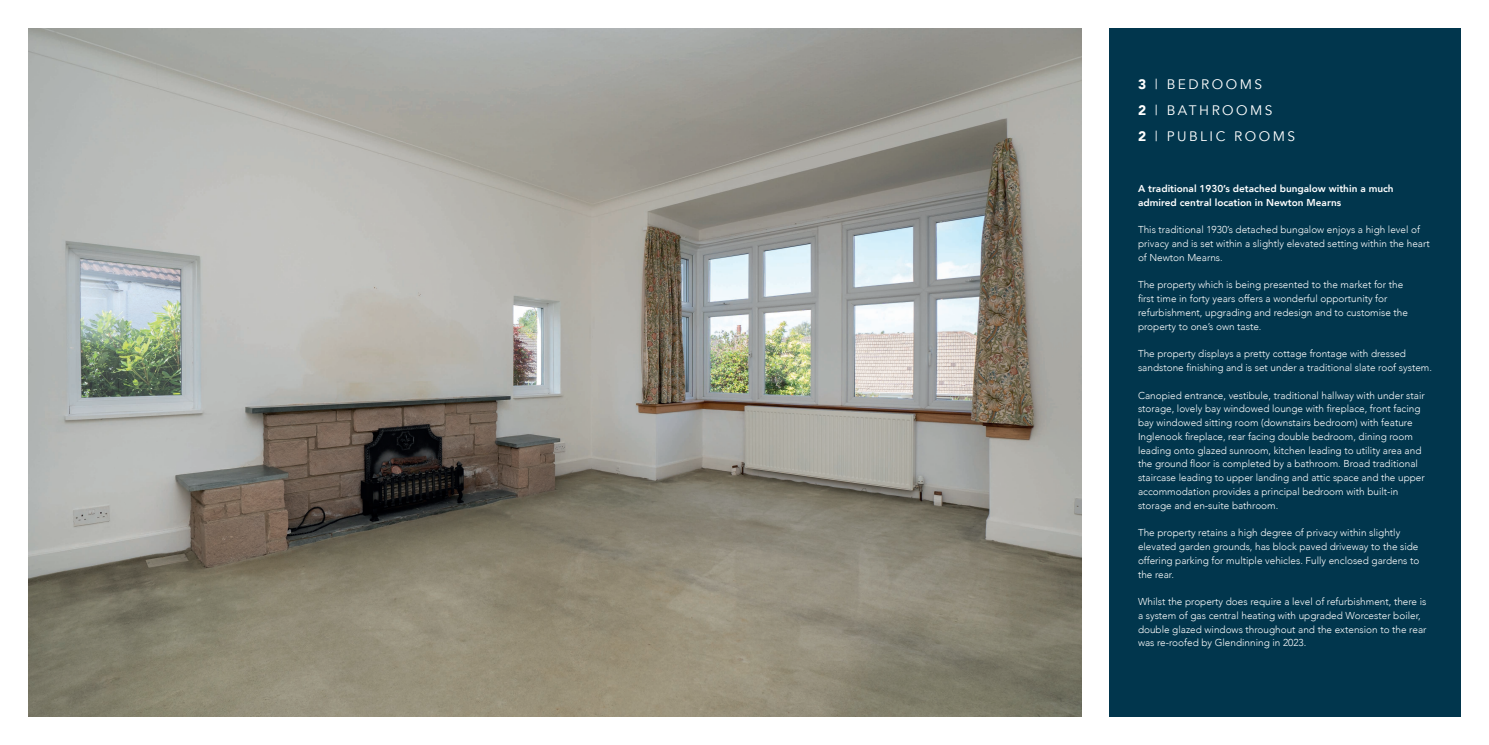
<style>
.page{position:relative;width:1489px;height:745px;background:#fff}
.page>*{position:absolute;margin:0;border:0;box-sizing:border-box;transform-origin:0 0}
.t1{font:13.75px "Avenir";letter-spacing:.18em;color:#fff}
.t2{font:300 10px/13.8px "Avenir";color:#fff}
.t3{font:800 10px/13.8px "Avenir";color:#fff}
.s1{font-weight:900}
</style>
<div class="page">
<div style="left:28px;top:28px;width:1432px;height:688px;background:#01364d"></div>
<div style="left:1081px;top:0;width:28px;height:744px;background:#fff"></div>
<img style="left:28px;top:28px;width:1053px;height:688px">
<p class="t1" style="left:1137px;top:75px;width:126px"><span class="s1">3</span> | BEDROOMS</p>
<p class="t1" style="left:1137px;top:102px;width:136px"><span class="s1">2</span> | BATHROOMS</p>
<p class="t1" style="left:1137px;top:128px;width:158px"><span class="s1">2</span> | PUBLIC ROOMS</p>
<p class="t3" style="left:1137px;top:182px;width:257px">A traditional 1930’s detached bungalow within a much admired central location in Newton Mearns</p>
<p class="t2" style="left:1137px;top:223px;width:293px">This traditional 1930’s detached bungalow enjoys a high level of privacy and is set within a slightly elevated setting within the heart of Newton Mearns.</p>
<p class="t2" style="left:1137px;top:278px;width:271px">The property which is being presented to the market for the first time in forty years offers a wonderful opportunity for refurbishment, upgrading and redesign and to customise the property to one’s own taste.</p>
<p class="t2" style="left:1137px;top:347px;width:295px">The property displays a pretty cottage frontage with dressed sandstone finishing and is set under a traditional slate roof system.</p>
<p class="t2" style="left:1137px;top:388px;width:288px">Canopied entrance, vestibule, traditional hallway with under stair storage, lovely bay windowed lounge with fireplace, front facing bay windowed sitting room (downstairs bedroom) with feature Inglenook fireplace, rear facing double bedroom, dining room leading onto glazed sunroom, kitchen leading to utility area and the ground floor is completed by a bathroom. Broad traditional staircase leading to upper landing and attic space and the upper accommodation provides a principal bedroom with built-in storage and en-suite bathroom.</p>
<p class="t2" style="left:1137px;top:525px;width:283px">The property retains a high degree of privacy within slightly elevated garden grounds, has block paved driveway to the side offering parking for multiple vehicles. Fully enclosed gardens to the rear.</p>
<p class="t2" style="left:1137px;top:594px;width:290px">Whilst the property does require a level of refurbishment, there is a system of gas central heating with upgraded Worcester boiler, double glazed windows throughout and the extension to the rear was re-roofed by Glendinning in 2023.</p>
</div>
